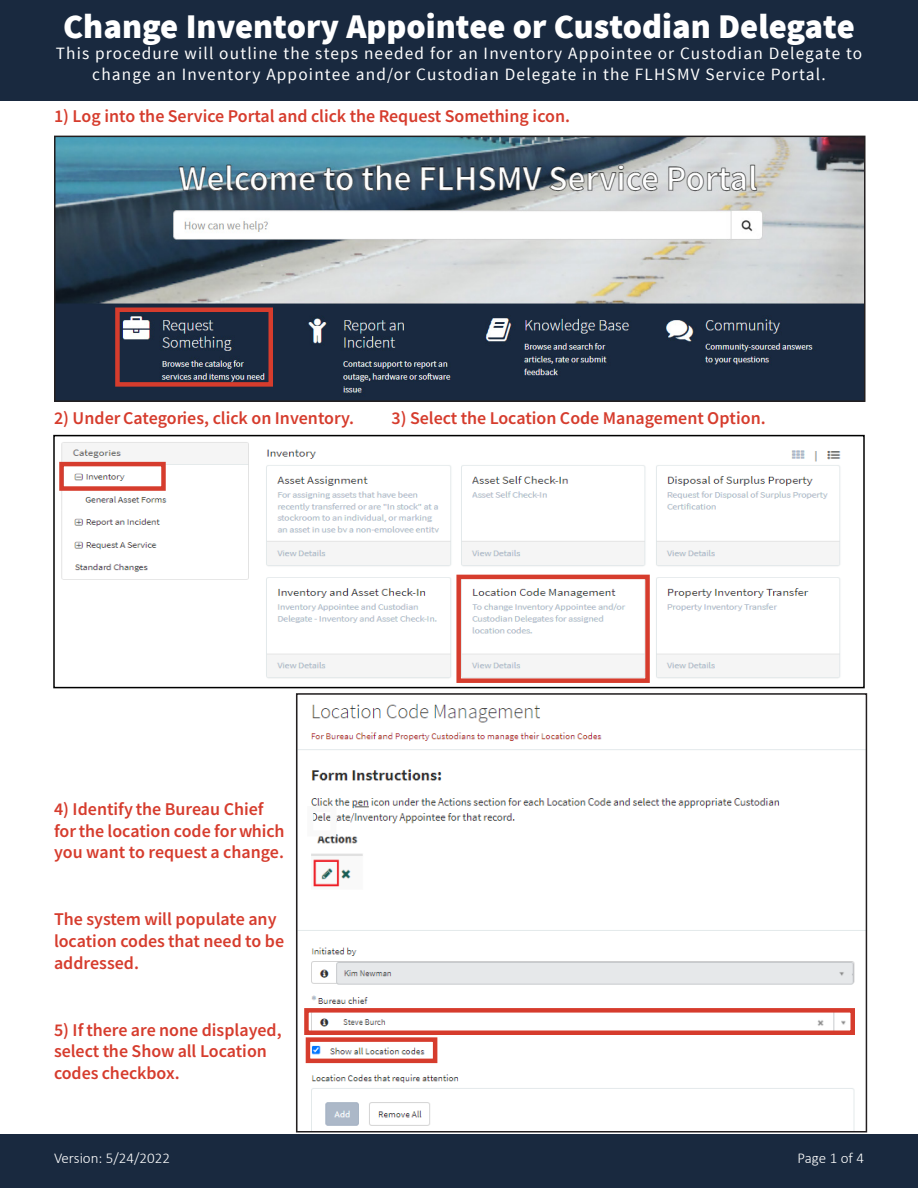
<style>
.page{position:relative;width:918px;height:1188px;background:#fff}
.page>*{position:absolute;margin:0;border:0;box-sizing:border-box;transform-origin:0 0}
.t1{font:900 34.5px "Source Sans Pro";color:#fff}
.t2{font:18px/21.6px "Source Sans Variable";color:#d63c2d}
.t3{font:17.25px/20.7px "Source Sans Pro";letter-spacing:.07em;color:#fff;text-align:center}
.t4{font:300 15px "Calibri";color:#fff}
</style>
<div class="page">
<div style="left:0;top:1134px;width:918px;height:54px;background:#19293f"></div>
<div style="left:0;top:0;width:918px;height:101px;background:#19293f"></div>
<img style="left:299px;top:704px;width:565px;height:425px">
<div style="left:296px;top:693px;width:571px;height:439px;border:2px solid #231f20"></div>
<svg style="left:302px;top:1006px;width:555px;height:59px"></svg>
<img style="left:57px;top:139px;width:806px;height:260px">
<div style="left:54px;top:136px;width:812px;height:266px;border:2px solid #231f20"></div>
<svg style="left:113px;top:305px;width:162px;height:84px;background:#4a3d4c"></svg>
<img style="left:61px;top:442px;width:780px;height:236px">
<div style="left:53px;top:435px;width:812px;height:253px;border:2px solid #000"></div>
<svg style="left:59px;top:460px;width:109px;height:33px"></svg>
<svg style="left:454px;top:572px;width:198px;height:111px"></svg>
<p class="t1" style="left:63px;top:4px;width:793px">Change Inventory Appointee or Custodian Delegate</p>
<p class="t3" style="left:56px;top:43px;width:808px">This procedure will outline the steps needed for an Inventory Appointee or Custodian Delegate to change an Inventory Appointee and/or Custodian Delegate in the FLHSMV Service Portal.</p>
<p class="t2" style="left:54px;top:105px;width:518px">1) Log into the Service Portal and click the Request Something icon.</p>
<p class="t2" style="left:54px;top:407px;width:302px">2) Under Categories, click on Inventory.</p>
<p class="t2" style="left:391px;top:407px;width:376px">3) Select the Location Code Management Option.</p>
<p class="t2" style="left:54px;top:798px;width:232px">4) Identify the Bureau Chief for the location code for which you want to request a change.</p>
<p class="t2" style="left:54px;top:909px;width:232px">The system will populate any location codes that need to be addressed.</p>
<p class="t2" style="left:54px;top:1019px;width:229px">5) If there are none displayed, select the Show all Location codes checkbox.</p>
<p class="t4" style="left:54px;top:1149px;width:118px">Version: 5/24/2022</p>
<p class="t4" style="left:798px;top:1149px;width:68px">Page 1 of 4</p>
</div>
